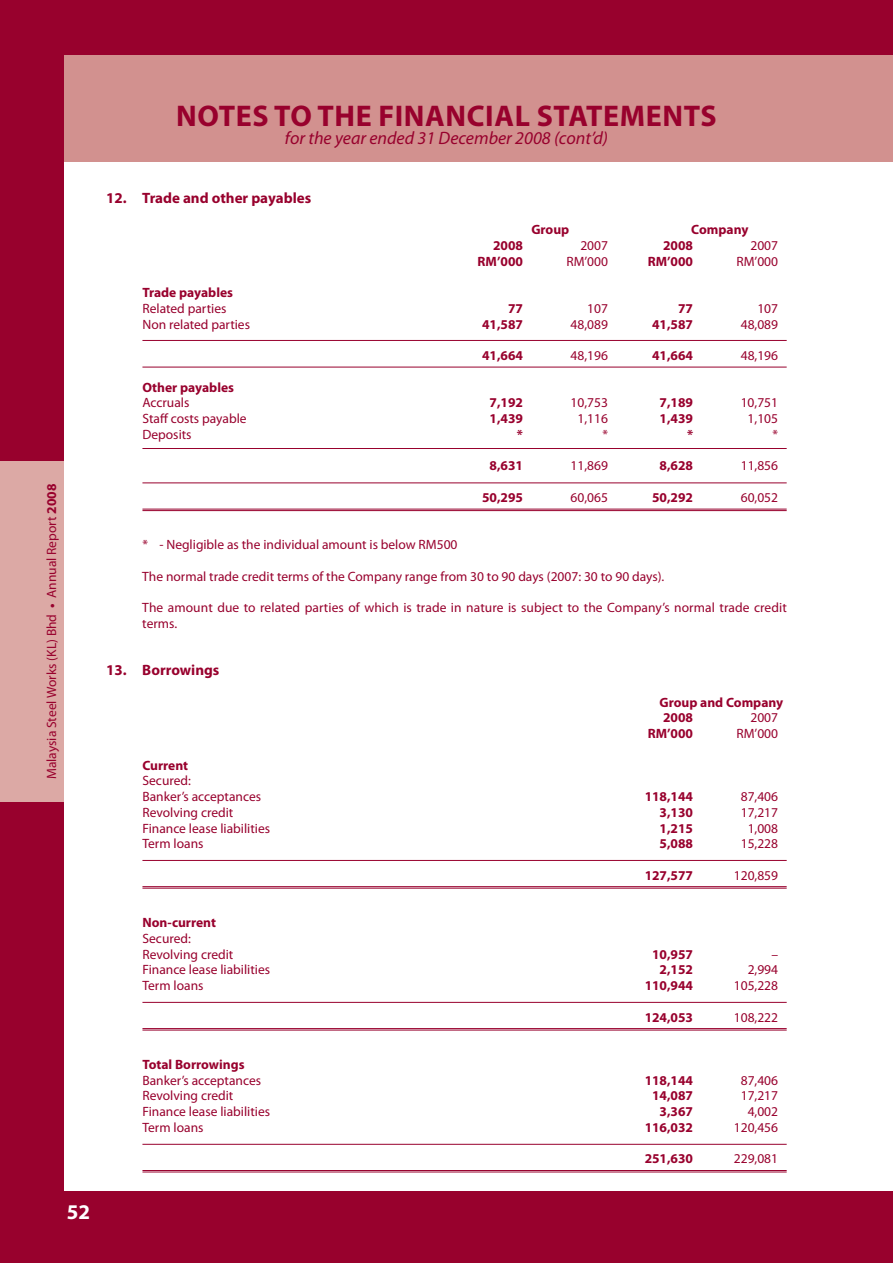
<style>
.page{position:relative;width:893px;height:1263px;background:#98012d}
.page>*{position:absolute;margin:0;border:0;box-sizing:border-box;transform-origin:0 0}
.t1{font:700 30px "Myriad Pro";letter-spacing:.02em;color:#98012d}
.t2{font:700 21px "Myriad Pro";color:#fff}
.t3{font:italic 18px "Myriad Pro";color:#98012d}
.t4{font:700 15px "Myriad Pro";color:#98012d}
.t5{font:13.5px/15.8px "Myriad Pro";color:#98012d}
.t6{font:700 13.5px/15.8px "Myriad Pro";color:#98012d}
.s1{font-weight:700}
</style>
<div class="page">
<div style="left:0;top:461px;width:106px;height:340px;background:#dca9a5"></div>
<div style="left:64px;top:55px;width:829px;height:1136px;background:#fff"></div>
<div style="left:64px;top:55px;width:829px;height:107px;background:#d2918f"></div>
<hr style="left:142px;top:509px;width:645px;height:1px;background:#98012d">
<hr style="left:142px;top:510px;width:645px;height:1px;background:#98012d">
<hr style="left:142px;top:482px;width:645px;height:1px;background:#98012d">
<hr style="left:142px;top:448px;width:645px;height:1px;background:#98012d">
<hr style="left:142px;top:340px;width:645px;height:1px;background:#98012d">
<hr style="left:142px;top:367px;width:645px;height:1px;background:#98012d">
<hr style="left:142px;top:886px;width:645px;height:1px;background:#98012d">
<hr style="left:142px;top:888px;width:645px;height:1px;background:#98012d">
<hr style="left:142px;top:860px;width:645px;height:1px;background:#98012d">
<hr style="left:142px;top:1028px;width:645px;height:1px;background:#98012d">
<hr style="left:142px;top:1030px;width:645px;height:1px;background:#98012d">
<hr style="left:142px;top:1002px;width:645px;height:1px;background:#98012d">
<hr style="left:142px;top:1170px;width:645px;height:1px;background:#98012d">
<hr style="left:142px;top:1171px;width:645px;height:1px;background:#98012d">
<hr style="left:142px;top:1144px;width:645px;height:1px;background:#98012d">
<p class="t5" style="left:43px;top:779px;width:297px;rotate:-90deg">Malaysia Steel Works (KL) Bhd <span class="s1">•</span> Annual Report <span class="s1">2008</span></p>
<h2 class="t2" style="left:67px;top:1198px;width:25px">52</h2>
<h1 class="t1" style="left:176px;top:96px;width:539px">notes to the financial statements</h1>
<h3 class="t3" style="left:285px;top:127px;width:325px">for the year ended 31 December 2008 (cont’d)</h3>
<p class="t4" style="left:106px;top:188px;width:206px">1 2. Trade and other payables</p>
<p class="t6" style="left:531px;top:221px;width:40px">Group</p>
<p class="t6" style="left:691px;top:221px;width:59px">Company</p>
<p class="t6" style="left:493px;top:237px;width:31px">2008</p>
<p class="t5" style="left:580px;top:237px;width:29px">2007</p>
<p class="t6" style="left:663px;top:237px;width:31px">2008</p>
<p class="t5" style="left:750px;top:237px;width:29px">2007</p>
<p class="t6" style="left:478px;top:253px;width:47px">RM’000</p>
<p class="t5" style="left:566px;top:253px;width:43px">RM’000</p>
<p class="t6" style="left:648px;top:253px;width:47px">RM’000</p>
<p class="t5" style="left:736px;top:253px;width:43px">RM’000</p>
<p class="t6" style="left:142px;top:284px;width:92px">Trade payables</p>
<p class="t5" style="left:142px;top:300px;width:86px">Related parties</p>
<p class="t6" style="left:508px;top:300px;width:16px">77</p>
<p class="t5" style="left:587px;top:300px;width:22px">107</p>
<p class="t6" style="left:678px;top:300px;width:16px">77</p>
<p class="t5" style="left:757px;top:300px;width:22px">107</p>
<p class="t5" style="left:142px;top:316px;width:109px">Non related parties</p>
<p class="t6" style="left:482px;top:316px;width:42px">41 ,587</p>
<p class="t5" style="left:571px;top:316px;width:39px">48,089</p>
<p class="t6" style="left:652px;top:316px;width:42px">41 ,587</p>
<p class="t5" style="left:741px;top:316px;width:39px">48,089</p>
<p class="t6" style="left:482px;top:347px;width:42px">41 ,664</p>
<p class="t5" style="left:571px;top:347px;width:39px">48,196</p>
<p class="t6" style="left:652px;top:347px;width:42px">41 ,664</p>
<p class="t5" style="left:741px;top:347px;width:39px">48,196</p>
<p class="t6" style="left:142px;top:379px;width:93px">Other payables</p>
<p class="t5" style="left:142px;top:395px;width:49px">Accruals</p>
<p class="t6" style="left:489px;top:394px;width:35px">7,1 92</p>
<p class="t5" style="left:571px;top:395px;width:39px">10,753</p>
<p class="t6" style="left:660px;top:394px;width:35px">7,1 89</p>
<p class="t5" style="left:741px;top:395px;width:39px">10,751</p>
<p class="t5" style="left:142px;top:410px;width:106px">Staff costs payable</p>
<p class="t6" style="left:489px;top:410px;width:35px">1 ,439</p>
<p class="t5" style="left:578px;top:410px;width:32px">1,116</p>
<p class="t6" style="left:660px;top:410px;width:35px">1 ,439</p>
<p class="t5" style="left:748px;top:410px;width:32px">1,105</p>
<p class="t5" style="left:142px;top:426px;width:51px">Deposits</p>
<p class="t6" style="left:517px;top:426px;width:8px">*</p>
<p class="t5" style="left:602px;top:426px;width:7px">*</p>
<p class="t6" style="left:687px;top:426px;width:8px">*</p>
<p class="t5" style="left:773px;top:426px;width:7px">*</p>
<p class="t6" style="left:490px;top:457px;width:32px">8,631</p>
<p class="t5" style="left:571px;top:458px;width:39px">11,869</p>
<p class="t6" style="left:660px;top:457px;width:35px">8,628</p>
<p class="t5" style="left:741px;top:458px;width:39px">11,856</p>
<p class="t6" style="left:482px;top:489px;width:42px">50,295</p>
<p class="t5" style="left:571px;top:489px;width:39px">60,065</p>
<p class="t6" style="left:652px;top:489px;width:42px">50,292</p>
<p class="t5" style="left:741px;top:489px;width:39px">60,052</p>
<p class="t5" style="left:142px;top:536px;width:317px">* - Negligible as the individual amount is below RM500</p>
<p class="t5" style="left:142px;top:568px;width:524px">The normal trade credit terms of the Company range from 30 to 90 days (2007: 30 to 90 days).</p>
<p class="t5" style="left:142px;top:599px;width:646px">The amount due to related parties of which is trade in nature is subject to the Company’s normal trade credit terms.</p>
<p class="t4" style="left:106px;top:660px;width:115px">1 3. Borrowings</p>
<p class="t6" style="left:659px;top:694px;width:125px">Group and Company<br>2008</p>
<p class="t5" style="left:750px;top:710px;width:29px">2007</p>
<p class="t6" style="left:142px;top:757px;width:47px">Current</p>
<p class="t5" style="left:142px;top:773px;width:120px">Secured:<br>Banker’s acceptances</p>
<p class="t6" style="left:648px;top:725px;width:47px">RM’000</p>
<p class="t5" style="left:736px;top:725px;width:43px">RM’000</p>
<p class="t6" style="left:645px;top:788px;width:50px">11 8,1 44</p>
<p class="t5" style="left:741px;top:788px;width:39px">87,406</p>
<p class="t5" style="left:142px;top:804px;width:92px">Revolving credit</p>
<p class="t6" style="left:660px;top:804px;width:35px">3,1 30</p>
<p class="t5" style="left:741px;top:804px;width:39px">17,217</p>
<p class="t5" style="left:142px;top:820px;width:129px">Finance lease liabilities</p>
<p class="t6" style="left:660px;top:820px;width:35px">1,215</p>
<p class="t5" style="left:748px;top:820px;width:32px">1,008</p>
<p class="t5" style="left:142px;top:836px;width:63px">Term loans</p>
<p class="t6" style="left:660px;top:835px;width:35px">5,088</p>
<p class="t5" style="left:741px;top:836px;width:39px">15,228</p>
<p class="t6" style="left:645px;top:867px;width:50px">1 27,577</p>
<p class="t5" style="left:734px;top:867px;width:46px">120,859</p>
<p class="t6" style="left:142px;top:914px;width:75px">Non-current</p>
<p class="t5" style="left:142px;top:930px;width:92px">Secured:<br>Revolving credit</p>
<p class="t6" style="left:652px;top:946px;width:42px">1 0,957</p>
<p class="t5" style="left:771px;top:946px;width:8px">–</p>
<p class="t5" style="left:142px;top:962px;width:129px">Finance lease liabilities</p>
<p class="t6" style="left:660px;top:961px;width:35px">2,1 52</p>
<p class="t5" style="left:748px;top:962px;width:32px">2,994</p>
<p class="t5" style="left:142px;top:977px;width:63px">Term loans</p>
<p class="t6" style="left:645px;top:977px;width:50px">11 0,944</p>
<p class="t5" style="left:734px;top:977px;width:46px">105,228</p>
<p class="t6" style="left:645px;top:1009px;width:50px">1 24,053</p>
<p class="t5" style="left:734px;top:1009px;width:46px">108,222</p>
<p class="t6" style="left:142px;top:1056px;width:104px">Total Borrowings</p>
<p class="t5" style="left:142px;top:1072px;width:120px">Banker’s acceptances</p>
<p class="t6" style="left:645px;top:1072px;width:50px">11 8,1 44</p>
<p class="t5" style="left:741px;top:1072px;width:39px">87,406</p>
<p class="t5" style="left:142px;top:1088px;width:92px">Revolving credit</p>
<p class="t6" style="left:652px;top:1087px;width:42px">1 4,087</p>
<p class="t5" style="left:741px;top:1088px;width:39px">17,217</p>
<p class="t5" style="left:142px;top:1103px;width:129px">Finance lease liabilities</p>
<p class="t6" style="left:660px;top:1103px;width:35px">3,367</p>
<p class="t5" style="left:748px;top:1103px;width:32px">4,002</p>
<p class="t5" style="left:142px;top:1119px;width:63px">Term loans</p>
<p class="t6" style="left:645px;top:1119px;width:50px">11 6,032</p>
<p class="t5" style="left:734px;top:1119px;width:46px">120,456</p>
<p class="t6" style="left:645px;top:1150px;width:50px">251 ,630</p>
<p class="t5" style="left:734px;top:1151px;width:46px">229,081</p>
</div>
